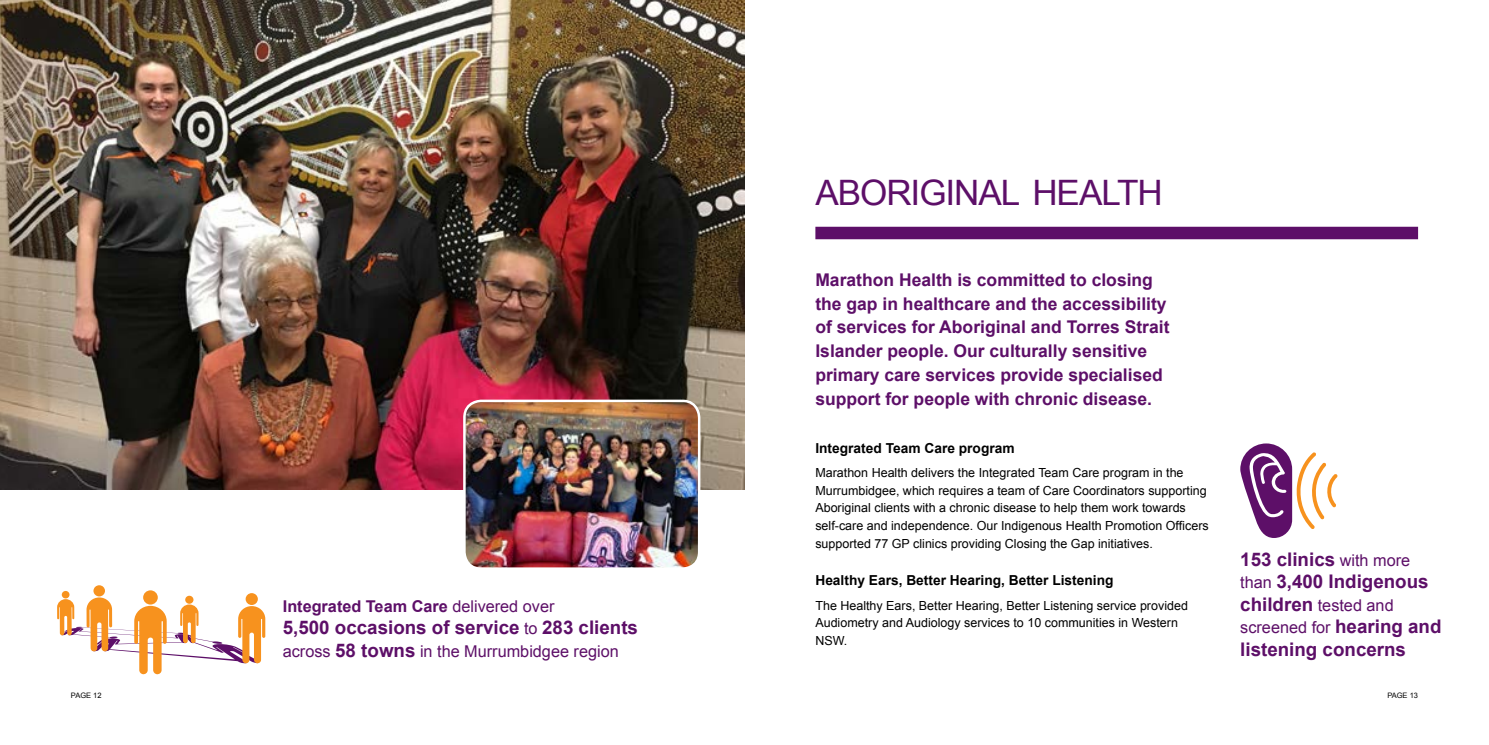
<style>
.page{position:relative;width:1489px;height:745px;background:#fff}
.page>*{position:absolute;margin:0;border:0;box-sizing:border-box;transform-origin:0 0}
.t1{font:35px "Arial";letter-spacing:-.03em;color:#5d0f68}
.t2{font:700 18.75px/22.5px "Arial";color:#5d0f68}
.t3{font:700 17.5px/23.8px "Arial";color:#5d0f68}
.t4{font:16.25px/22.5px "Arial";color:#5d0f68}
.t5{font:700 16.25px "Arial";color:#5d0f68}
.t6{font:700 13.75px "Arial";color:#000}
.t7{font:12.5px/17.5px "Arial";color:#000}
.t8{font:7.5px "Arial";color:#000}
.t9{font:7.5px "Arial";color:#000}
.s1{font-weight:400}
.s2{font-weight:400;font-size:16.25px}
.s3{font-weight:700;font-size:18.75px}
</style>
<div class="page">
<img style="left:0;top:0;width:744px;height:489px">
<div style="left:815px;top:226px;width:602px;height:13px;background:#5d0f68"></div>
<div style="left:143px;top:590px;width:15px;height:14px;background:#f7921e;border-radius:50%"></div>
<svg style="left:245px;top:592px;width:13px;height:12px"></svg>
<div style="left:62px;top:590px;width:7px;height:8px;background:#f7921e;border-radius:50%"></div>
<div style="left:93px;top:585px;width:12px;height:11px;background:#f7921e;border-radius:50%"></div>
<svg style="left:57px;top:597px;width:208px;height:76px"></svg>
<svg style="left:1240px;top:443px;width:97px;height:94px"></svg>
<img style="left:464px;top:400px;width:235px;height:166px">
<div style="left:463px;top:399px;width:237px;height:170px;border:2px solid #fff;border-radius:17px"></div>
<h3 class="t5" style="left:283px;top:594px;width:273px">Integrated Team Care <span class="s1">delivered over</span></h3>
<h2 class="t2" style="left:283px;top:616px;width:357px">5,500 occasions of service <span class="s2">to</span> 283 clients</h2>
<h3 class="t4" style="left:283px;top:639px;width:337px">across <span class="s3">58 towns</span> in the Murrumbidgee region</h3>
<h1 class="t1" style="left:815px;top:170px;width:349px">ABORIGINAL HEALTH</h1>
<p class="t3" style="left:815px;top:268px;width:355px">Marathon Health is committed to closing the gap in healthcare and the accessibility of services for Aboriginal and Torres Strait Islander people. Our culturally sensitive primary care services provide specialised support for people with chronic disease.</p>
<p class="t6" style="left:815px;top:438px;width:201px">Integrated Team Care program</p>
<p class="t7" style="left:815px;top:464px;width:395px">Marathon Health delivers the Integrated Team Care program in the Murrumbidgee, which requires a team of Care Coordinators supporting Aboriginal clients with a chronic disease to help them work towards self-care and independence. Our Indigenous Health Promotion Officers supported 77 GP clinics providing Closing the Gap initiatives.</p>
<p class="t6" style="left:815px;top:570px;width:299px">Healthy Ears, Better Hearing, Better Listening</p>
<p class="t7" style="left:815px;top:596px;width:374px">The Healthy Ears, Better Hearing, Better Listening service provided<br>Audiometry and Audiology services to 10 communities in Western<br>NSW.</p>
<h2 class="t2" style="left:1240px;top:548px;width:190px">153 clinics <span class="s2">with more than</span> 3,400 Indigenous</h2>
<h3 class="t4" style="left:1240px;top:593px;width:203px"><span class="s3">children</span> tested and screened for <span class="s3">hearing and</span></h3>
<h2 class="t2" style="left:1240px;top:638px;width:167px">listening concerns</h2>
<p class="t8" style="left:71px;top:690px;width:32px">PAGE 12</p>
<p class="t9" style="left:1387px;top:690px;width:32px">PAGE 13</p>
</div>
